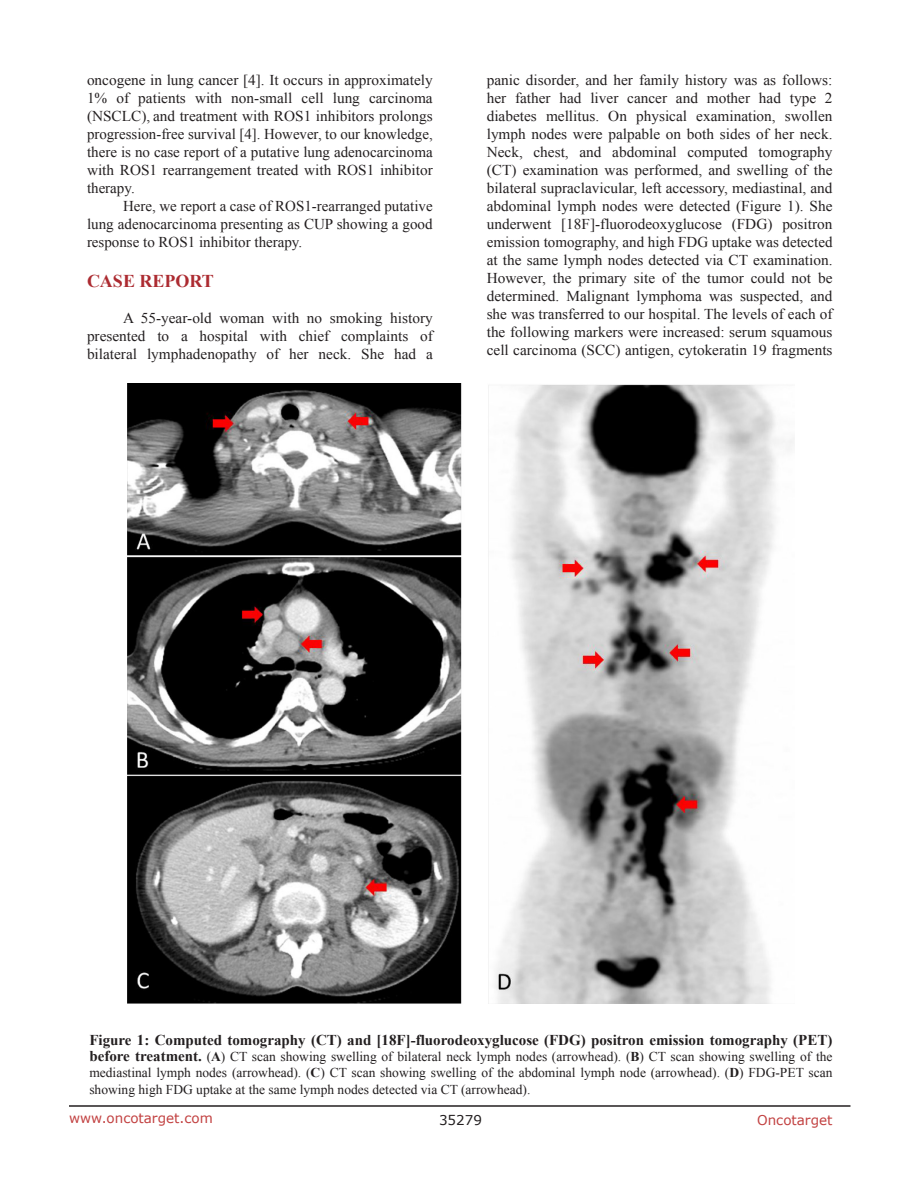
<style>
.page{position:relative;width:918px;height:1188px;background:#fff}
.page>*{position:absolute;margin:0;border:0;box-sizing:border-box;transform-origin:0 0}
.Heading{font:700 18px "Times New Roman";color:#ac2b31}
.BodyText{font:15px/18px "Times New Roman";color:#231f20;text-align:justify}
.Figuretrx{font:700 15px "Times New Roman";color:#231f20}
.Figuretrx-2{font:13.5px/16.2px "Times New Roman";color:#231f20;text-align:justify}
.footer_right{font:13.5px "Verdana";color:#c24141}
.t1{font:13.5px "Verdana";color:#231f20}
.s1{font-weight:700;font-size:15px}
.s2{font-weight:700}
</style>
<div class="page">
<hr style="left:69px;top:1105px;width:781px;height:2px;background:#231f20">
<img style="left:127px;top:384px;width:667px;height:620px">
<p class="BodyText" style="left:87px;top:71px;width:347px">oncogene in lung cancer [4]. It occurs in approximately 1% of patients with non-small cell lung carcinoma (NSCLC), and treatment with ROS1 inhibitors prolongs progression-free survival [4]. However, to our knowledge, there is no case report of a putative lung adenocarcinoma with ROS1 rearrangement treated with ROS1 inhibitor therapy.</p>
<p class="BodyText" style="left:87px;top:197px;width:347px;text-indent:36px">Here, we report a case of ROS1-rearranged putative lung adenocarcinoma presenting as CUP showing a good response to ROS1 inhibitor therapy.</p>
<p class="Heading" style="left:87px;top:269px;width:128px">CASE REPORT</p>
<p class="BodyText" style="left:87px;top:309px;width:347px;text-indent:36px">A 55-year-old woman with no smoking history presented to a hospital with chief complaints of bilateral lymphadenopathy of her neck. She had a</p>
<p class="BodyText" style="left:487px;top:71px;width:347px">panic disorder, and her family history was as follows: her father had liver cancer and mother had type 2 diabetes mellitus. On physical examination, swollen lymph nodes were palpable on both sides of her neck.<br>Neck, chest, and abdominal computed tomography (CT) examination was performed, and swelling of the bilateral supraclavicular, left accessory, mediastinal, and abdominal lymph nodes were detected (Figure 1). She underwent [18F]-fluorodeoxyglucose (FDG) positron emission tomography, and high FDG uptake was detected at the same lymph nodes detected via CT examination.<br>However, the primary site of the tumor could not be determined. Malignant lymphoma was suspected, and she was transferred to our hospital. The levels of each of the following markers were increased: serum squamous cell carcinoma (SCC) antigen, cytokeratin 19 fragments</p>
<p class="Figuretrx" style="left:89px;top:1030px;width:745px">Figure 1: Computed tomography (CT) and [18F]-fluorodeoxyglucose (FDG) positron emission tomography (PET)</p>
<p class="Figuretrx-2" style="left:89px;top:1048px;width:745px"><span class="s1">before treatment.</span> (<span class="s2">A</span>) CT scan showing swelling of bilateral neck lymph nodes (arrowhead). (<span class="s2">B</span>) CT scan showing swelling of the mediastinal lymph nodes (arrowhead). (<span class="s2">C</span>) CT scan showing swelling of the abdominal lymph node (arrowhead). (<span class="s2">D</span>) FDG-PET scan showing high FDG uptake at the same lymph nodes detected via CT (arrowhead).</p>
<p class="footer_right" style="left:69px;top:1109px;width:145px">www.oncotarget.com</p>
<p class="footer_right" style="left:757px;top:1111px;width:77px">Oncotarget</p>
<p class="t1" style="left:439px;top:1111px;width:44px">35279</p>
</div>
